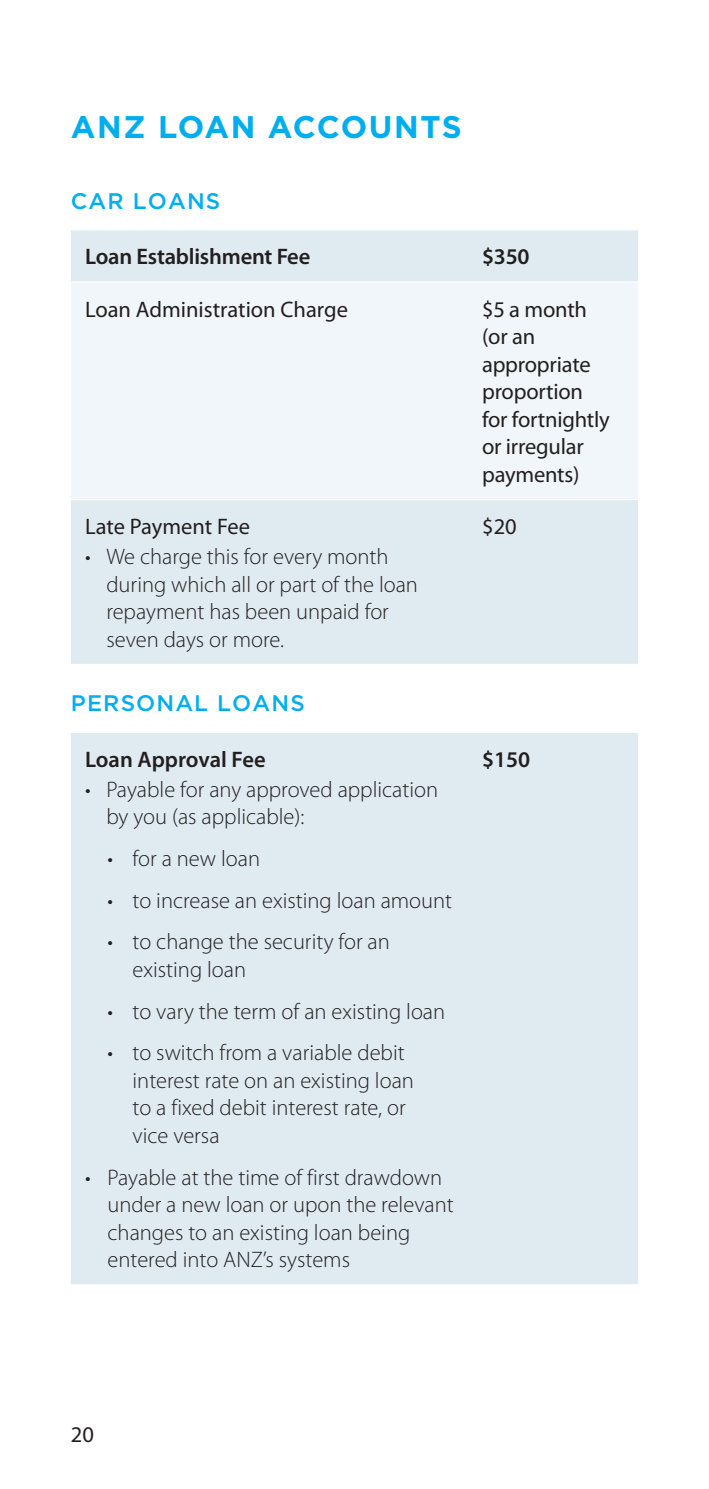
<style>
.page{position:relative;width:709px;height:1489px;background:#fff}
.page>*{position:absolute;margin:0;border:0;box-sizing:border-box;transform-origin:0 0}
.t1{font:700 31.25px "Gotham";letter-spacing:.04em;color:#00aeef}
.t2{font:300 22.5px/27.5px "Myriad Pro";color:#231f20}
.t3{font:22.5px/27.5px "Myriad Pro";letter-spacing:-.01em;color:#231f20}
.t4{font:600 22.5px "Myriad Pro";letter-spacing:-.01em;color:#231f20}
.t5{font:500 22.5px "Gotham";letter-spacing:.05em;color:#00aeef}
</style>
<div class="page">
<div style="left:71px;top:230px;width:567px;height:433px;background:#e0ebf1"></div>
<div style="left:71px;top:283px;width:567px;height:216px;background:#f0f6f9"></div>
<div style="left:71px;top:733px;width:567px;height:551px;background:#e0ebf1"></div>
<hr style="left:71px;top:281px;width:397px;height:2px;background:#fff">
<hr style="left:468px;top:281px;width:170px;height:2px;background:#fff">
<hr style="left:71px;top:499px;width:397px;height:1px;background:#fff">
<hr style="left:468px;top:499px;width:170px;height:1px;background:#fff">
<h2 class="t1" style="left:71px;top:107px;width:392px">ANZ LOAN ACCOUNTS</h2>
<h3 class="t5" style="left:71px;top:188px;width:151px">CAR LOANS</h3>
<p class="t4" style="left:85px;top:242px;width:227px">Loan Establishment Fee</p>
<p class="t4" style="left:482px;top:242px;width:49px">$350</p>
<p class="t3" style="left:85px;top:295px;width:264px">Loan Administration Charge</p>
<p class="t3" style="left:482px;top:295px;width:129px">$5 a month (or an appropriate proportion for fortnightly or irregular payments)</p>
<p class="t3" style="left:85px;top:512px;width:166px">Late Payment Fee</p>
<p class="t2" style="left:106px;top:543px;width:313px;text-indent:-21px">• We charge this for every month during which all or part of the loan repayment has been unpaid for seven days or more.</p>
<p class="t3" style="left:482px;top:512px;width:36px">$20</p>
<h3 class="t5" style="left:71px;top:690px;width:235px">PERSONAL LOANS</h3>
<p class="t4" style="left:85px;top:745px;width:182px">Loan Approval Fee</p>
<p class="t2" style="left:85px;top:776px;width:7px">•</p>
<p class="t2" style="left:106px;top:776px;width:333px">Payable for any approved application by you (as applicable):</p>
<p class="t2" style="left:108px;top:845px;width:154px">• for a new loan</p>
<p class="t2" style="left:108px;top:886px;width:346px">• to increase an existing loan amount</p>
<p class="t2" style="left:133px;top:928px;width:259px;text-indent:-25px">• to change the security for an existing loan</p>
<p class="t2" style="left:108px;top:997px;width:339px">• to vary the term of an existing loan</p>
<p class="t2" style="left:133px;top:1039px;width:283px;text-indent:-25px">• to switch from a variable debit interest rate on an existing loan to a fixed debit interest rate, or vice versa</p>
<p class="t2" style="left:108px;top:1163px;width:348px;text-indent:-22px">• Payable at the time of first drawdown under a new loan or upon the relevant changes to an existing loan being entered into ANZ’s systems</p>
<p class="t4" style="left:482px;top:744px;width:50px">$150</p>
<p class="t3" style="left:71px;top:1420px;width:25px">20</p>
</div>
